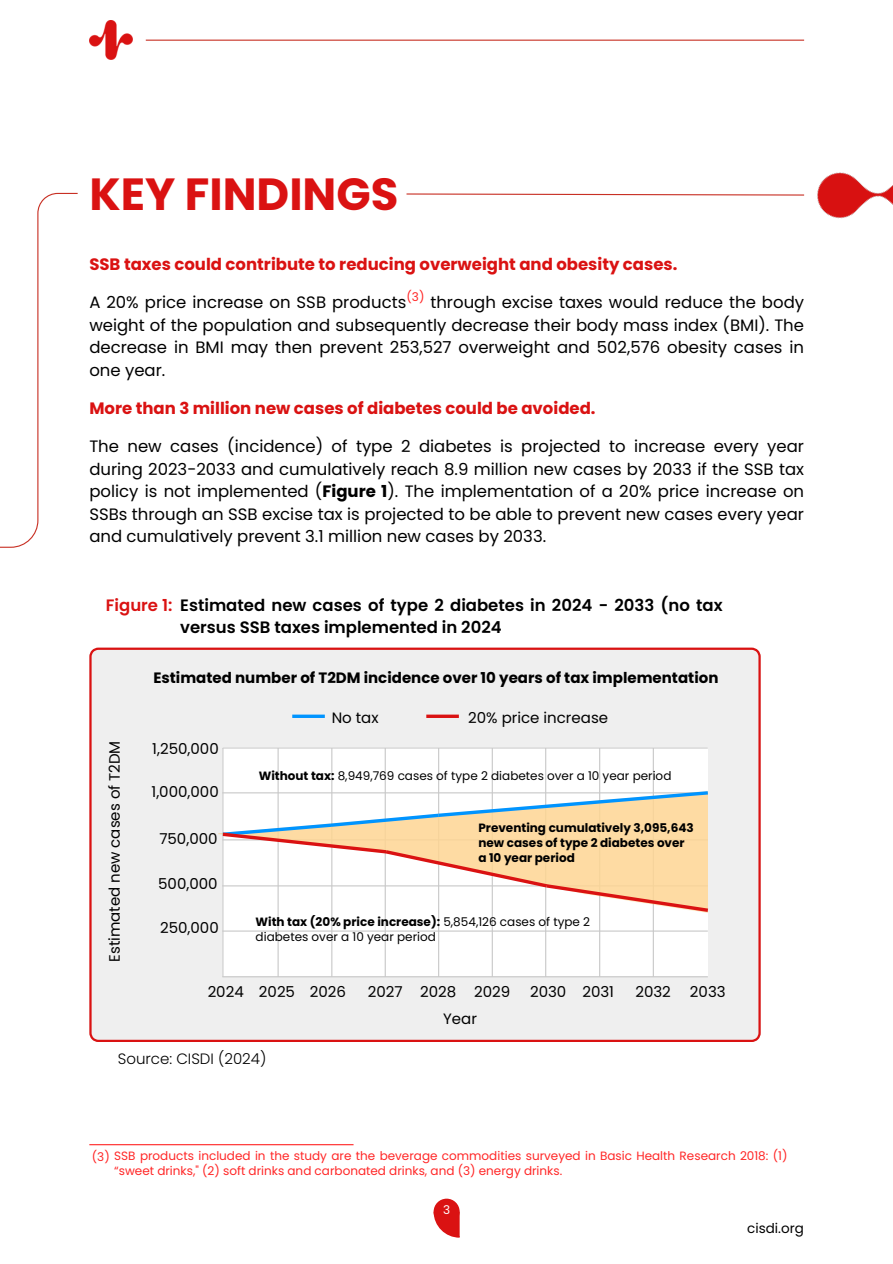
<style>
.page{position:relative;width:893px;height:1264px;background:#fff}
.page>*{position:absolute;margin:0;border:0;box-sizing:border-box;transform-origin:0 0}
.t1{font:700 45px "Poppins";color:#da1212}
.t2{font:16.5px/22.5px "Poppins";color:#000;text-align:justify}
.t3{font:700 16.5px "Poppins";color:#da1212}
.t4{font:600 16.5px/21.3px "Poppins";color:#000}
.t5{font:600 16.5px "Poppins";color:#da1212}
.t6{font:15px "Poppins";color:#000}
.t7{font:700 15px "Poppins";color:#000}
.t8{font:300 15px "Poppins";color:#000}
.t9{font:13.5px "Poppins";color:#000}
.t10{font:12px/15px "Poppins";color:#ff2626}
.t11{font:12px/15px "Poppins";color:#000}
.t12{font:700 12px/15px "Poppins";color:#000}
.t13{font:12px "Poppins";color:#fff}
.s1{font-weight:700}
</style>
<div class="page">
<hr style="left:146px;top:40px;width:658px;height:1px;background:#c83024">
<svg style="left:433px;top:1215px;width:26px;height:22px"></svg>
<div style="left:433px;top:1198px;width:26px;height:26px;background:#da1212;border-radius:50%"></div>
<svg style="left:406px;top:193px;width:398px;height:3px"></svg>
<svg style="left:0;top:192px;width:78px;height:356px"></svg>
<div style="left:89px;top:647px;width:671px;height:394px;background:#efefef"></div>
<div style="left:222px;top:747px;width:485px;height:228px;background:#fff"></div>
<hr style="left:222px;top:747px;width:485px;height:1px;background:#c8c8c8">
<hr style="left:222px;top:930px;width:485px;height:1px;background:#c8c8c8">
<hr style="left:222px;top:976px;width:485px;height:1px;background:#c8c8c8">
<hr style="left:222px;top:748px;width:1px;height:228px;background:#c8c8c8">
<hr style="left:277px;top:748px;width:2px;height:228px;background:#c8c8c8">
<hr style="left:438px;top:748px;width:1px;height:228px;background:#c8c8c8">
<hr style="left:331px;top:748px;width:1px;height:228px;background:#c8c8c8">
<hr style="left:384px;top:748px;width:2px;height:228px;background:#c8c8c8">
<hr style="left:491px;top:748px;width:2px;height:228px;background:#c8c8c8">
<hr style="left:545px;top:748px;width:1px;height:228px;background:#c8c8c8">
<hr style="left:599px;top:748px;width:1px;height:228px;background:#c8c8c8">
<hr style="left:652px;top:748px;width:1px;height:228px;background:#c8c8c8">
<svg style="left:219px;top:789px;width:492px;height:125px"></svg>
<svg style="left:292px;top:714px;width:33px;height:4px"></svg>
<svg style="left:426px;top:714px;width:33px;height:4px"></svg>
<hr style="left:89px;top:1144px;width:264px;height:1px;background:#ff2626">
<img style="left:804px;top:172px;width:88px;height:47px">
<svg style="left:850px;top:204px;width:42px;height:15px"></svg>
<img style="left:89px;top:21px;width:43px;height:38px">
<p class="t1" style="left:89px;top:162px;width:310px">KEY FINDINGS</p>
<h3 class="t3" style="left:89px;top:252px;width:589px">SSB taxes could contribute to reducing overweight and obesity cases.</h3>
<h3 class="t10" style="left:406px;top:289px;width:19px">(3)</h3>
<h3 class="t2" style="left:89px;top:291px;width:716px;text-indent:341px">through excise taxes would reduce the body weight of the population and subsequently decrease their body mass index (BMI). The decrease in BMI may then prevent 253,527 overweight and 502,576 obesity cases in one year.</h3>
<h3 class="t2" style="left:89px;top:291px;width:318px">A 20% price increase on SSB products</h3>
<h3 class="t3" style="left:89px;top:396px;width:507px">More than 3 million new cases of diabetes could be avoided.</h3>
<h3 class="t2" style="left:89px;top:435px;width:716px">The new cases (incidence) of type 2 diabetes is projected to increase every year during 2023-2033 and cumulatively reach 8.9 million new cases by 2033 if the SSB tax policy is not implemented (<span class="s1">Figure 1</span>). The implementation of a 20% price increase on SSBs through an SSB excise tax is projected to be able to prevent new cases every year and cumulatively prevent 3.1 million new cases by 2033.</h3>
<h3 class="t5" style="left:106px;top:594px;width:68px">Figure 1:</h3>
<h3 class="t4" style="left:180px;top:595px;width:544px">Estimated new cases of type 2 diabetes in 2024 - 2033 (no tax versus SSB taxes implemented in 2024</h3>
<p class="t7" style="left:153px;top:667px;width:566px">Estimated number of T2DM incidence over 10 years of tax implementation</p>
<p class="t6" style="left:104px;top:962px;width:223px;rotate:-90deg">Estimated new cases of T2DM</p>
<p class="t6" style="left:152px;top:738px;width:68px">1,250,000</p>
<h1 class="t6" style="left:151px;top:781px;width:69px">1,000,000</h1>
<h2 class="t6" style="left:159px;top:828px;width:60px">750,000</h2>
<p class="t6" style="left:158px;top:873px;width:61px">500,000</p>
<h3 class="t6" style="left:160px;top:917px;width:60px">250,000</h3>
<h3 class="t6" style="left:332px;top:707px;width:48px">No tax</h3>
<h3 class="t6" style="left:468px;top:707px;width:141px">20% price increase</h3>
<p class="t11" style="left:259px;top:768px;width:414px"><span class="s1">Without tax:</span> 8,949,769 cases of type 2 diabetes over a 10 year period</p>
<p class="t12" style="left:478px;top:820px;width:217px">Preventing cumulatively 3,095,643 new cases of type 2 diabetes over a 10 year period</p>
<h5 class="t11" style="left:255px;top:914px;width:336px"><span class="s1">With tax (20% price increase):</span> 5,854,126 cases of type 2 diabetes over a 10 year period</h5>
<h2 class="t6" style="left:208px;top:980px;width:38px">2024</h2>
<h3 class="t6" style="left:310px;top:980px;width:38px">2026</h3>
<h2 class="t6" style="left:420px;top:980px;width:38px">2028</h2>
<h2 class="t6" style="left:530px;top:980px;width:38px">2030</h2>
<h2 class="t6" style="left:635px;top:980px;width:37px">2032</h2>
<h3 class="t6" style="left:259px;top:980px;width:38px">2025</h3>
<h3 class="t6" style="left:368px;top:980px;width:36px">2027</h3>
<h3 class="t6" style="left:474px;top:980px;width:38px">2029</h3>
<h3 class="t6" style="left:582px;top:980px;width:33px">2031</h3>
<h3 class="t6" style="left:690px;top:980px;width:37px">2033</h3>
<h3 class="t6" style="left:443px;top:1008px;width:35px">Year</h3>
<h3 class="t8" style="left:118px;top:1048px;width:150px">Source: CISDI (2024)</h3>
<h3 class="t10" style="left:114px;top:1148px;width:674px;text-indent:-22px">(3) SSB products included in the study are the beverage commodities surveyed in Basic Health Research 2018: (1) “sweet drinks," (2) soft drinks and carbonated drinks, and (3) energy drinks.</h3>
<h3 class="t13" style="left:443px;top:1201px;width:9px">3</h3>
<p class="t9" style="left:747px;top:1219px;width:58px">cisdi.org</p>
</div>
